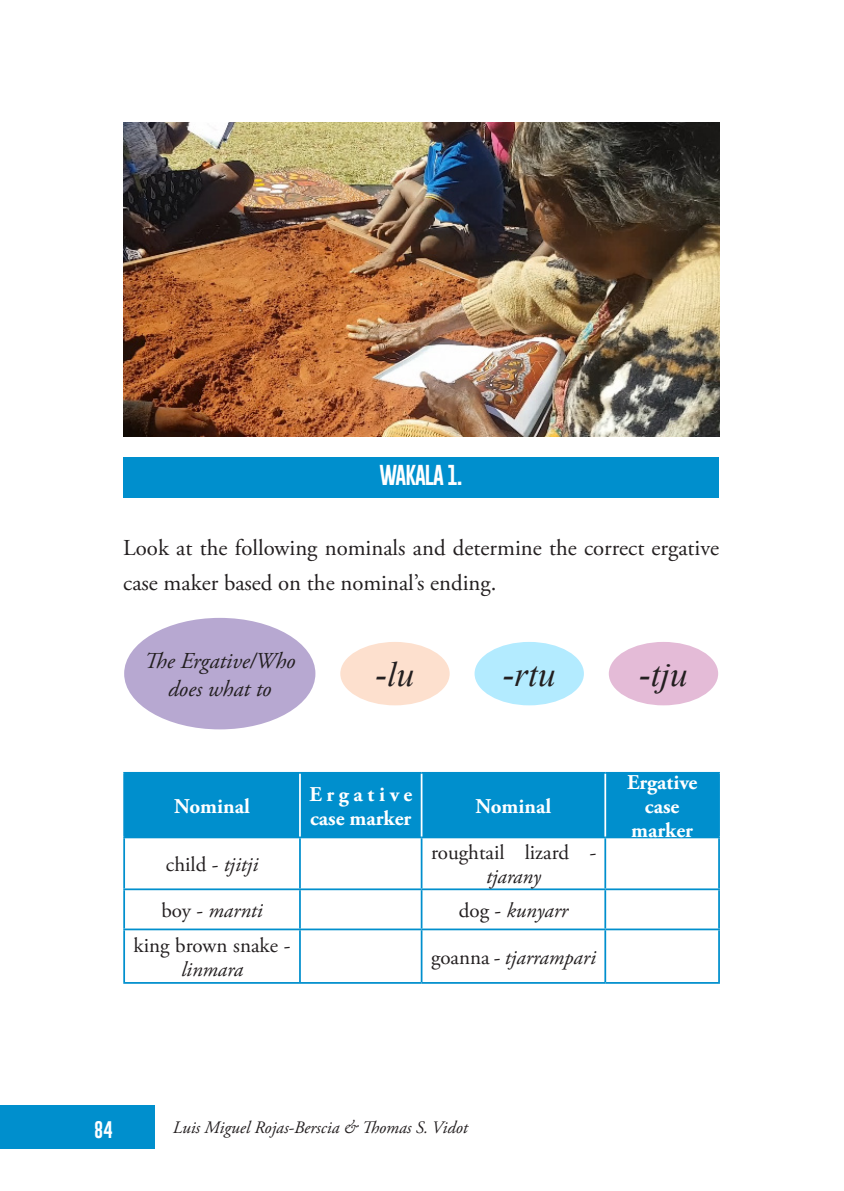
<style>
.page{position:relative;width:844px;height:1191px;background:#fff}
.page>*{position:absolute;margin:0;border:0;box-sizing:border-box;transform-origin:0 0}
.t1{font:italic 35px "Times New Roman";color:#231f20}
.t2{font:22.75px/35px "Adobe Garamond Pro";color:#231f20}
.t3{font:italic 22.75px/27.3px "Adobe Garamond Pro";color:#231f20;text-align:center}
.t4{font:21px/23.8px "Adobe Garamond Pro";color:#231f20;text-align:center}
.t5{font:700 21px/23.8px "Adobe Garamond Pro";color:#fff}
.t6{font:italic 21px "Adobe Garamond Pro";color:#231f20}
.SUBTITULO_1{font:21px "Gobold Uplow";letter-spacing:-.05em;color:#fff}
.t7{font:italic 17.5px "Adobe Garamond Pro";color:#231f20}
.t8{font:17.5px "Gobold Uplow";color:#fff}
.s1{font-style:italic}
.s2{font-style:normal}
</style>
<div class="page">
<div style="left:0;top:1105px;width:154px;height:43px;background:#008fcd"></div>
<div style="left:123px;top:457px;width:595px;height:40px;background:#008fcd"></div>
<div style="left:125px;top:773px;width:593px;height:63px;background:#008fcd"></div>
<hr style="left:123px;top:772px;width:177px;height:1px;background:#008fcd">
<hr style="left:123px;top:773px;width:2px;height:63px;background:#008fcd">
<hr style="left:300px;top:772px;width:121px;height:1px;background:#008fcd">
<hr style="left:421px;top:772px;width:184px;height:1px;background:#008fcd">
<hr style="left:605px;top:772px;width:114px;height:1px;background:#008fcd">
<hr style="left:718px;top:773px;width:1px;height:63px;background:#008fcd">
<hr style="left:123px;top:836px;width:177px;height:2px;background:#008fcd">
<hr style="left:123px;top:838px;width:2px;height:50px;background:#008fcd">
<hr style="left:300px;top:836px;width:121px;height:2px;background:#008fcd">
<hr style="left:299px;top:838px;width:2px;height:50px;background:#008fcd">
<hr style="left:421px;top:836px;width:184px;height:2px;background:#008fcd">
<hr style="left:420px;top:838px;width:2px;height:50px;background:#008fcd">
<hr style="left:605px;top:836px;width:114px;height:2px;background:#008fcd">
<hr style="left:604px;top:838px;width:2px;height:50px;background:#008fcd">
<hr style="left:718px;top:838px;width:1px;height:50px;background:#008fcd">
<hr style="left:123px;top:888px;width:177px;height:2px;background:#008fcd">
<hr style="left:123px;top:890px;width:2px;height:38px;background:#008fcd">
<hr style="left:300px;top:888px;width:121px;height:2px;background:#008fcd">
<hr style="left:299px;top:890px;width:2px;height:38px;background:#008fcd">
<hr style="left:421px;top:888px;width:184px;height:2px;background:#008fcd">
<hr style="left:420px;top:890px;width:2px;height:38px;background:#008fcd">
<hr style="left:605px;top:888px;width:114px;height:2px;background:#008fcd">
<hr style="left:604px;top:890px;width:2px;height:38px;background:#008fcd">
<hr style="left:718px;top:890px;width:1px;height:38px;background:#008fcd">
<hr style="left:123px;top:928px;width:177px;height:2px;background:#008fcd">
<hr style="left:123px;top:930px;width:2px;height:52px;background:#008fcd">
<hr style="left:300px;top:928px;width:121px;height:2px;background:#008fcd">
<hr style="left:299px;top:930px;width:2px;height:52px;background:#008fcd">
<hr style="left:421px;top:928px;width:184px;height:2px;background:#008fcd">
<hr style="left:420px;top:930px;width:2px;height:52px;background:#008fcd">
<hr style="left:605px;top:928px;width:114px;height:2px;background:#008fcd">
<hr style="left:604px;top:930px;width:2px;height:52px;background:#008fcd">
<hr style="left:718px;top:930px;width:1px;height:52px;background:#008fcd">
<hr style="left:123px;top:982px;width:177px;height:1px;background:#008fcd">
<hr style="left:300px;top:982px;width:121px;height:1px;background:#008fcd">
<hr style="left:421px;top:982px;width:184px;height:1px;background:#008fcd">
<hr style="left:605px;top:982px;width:114px;height:1px;background:#008fcd">
<hr style="left:299px;top:773px;width:2px;height:63px;background:#fff">
<hr style="left:420px;top:773px;width:2px;height:63px;background:#fff">
<hr style="left:604px;top:773px;width:2px;height:63px;background:#fff">
<img style="left:123px;top:123px;width:596px;height:314px">
<div style="left:124px;top:618px;width:191px;height:111px;background:#b7a8d1;border-radius:50%"></div>
<div style="left:340px;top:642px;width:109px;height:63px;background:#fde0ce;border-radius:50%"></div>
<div style="left:474px;top:642px;width:109px;height:63px;background:#b3ebff;border-radius:50%"></div>
<div style="left:608px;top:642px;width:110px;height:63px;background:#e4bbd7;border-radius:50%"></div>
<p class="SUBTITULO_1" style="left:379px;top:458px;width:85px">WAKALA 1.</p>
<p class="t2" style="left:123px;top:531px;width:597px">Look at the following nominals and determine the correct ergative case maker based on the nominal’s ending.</p>
<p class="t3" style="left:144px;top:648px;width:153px">The Ergative/Who does what to</p>
<p class="t1" style="left:375px;top:650px;width:40px">-lu</p>
<p class="t1" style="left:503px;top:650px;width:54px">-rtu</p>
<p class="t1" style="left:639px;top:650px;width:50px">-tju</p>
<p class="t5" style="left:174px;top:794px;width:77px">Nominal</p>
<p class="t5" style="left:309px;top:782px;width:104px">Ergative case marker</p>
<p class="t5" style="left:475px;top:794px;width:77px">Nominal</p>
<p class="t4" style="left:166px;top:853px;width:94px">child - <span class="s1">tjitji</span></p>
<p class="t4" style="left:431px;top:841px;width:166px">roughtail lizard <span class="s1">- tjarany</span></p>
<p class="t6" style="left:161px;top:897px;width:103px"><span class="s2">boy -</span> marnti</p>
<p class="t6" style="left:458px;top:897px;width:111px"><span class="s2">dog -</span> kunyarr</p>
<p class="t4" style="left:134px;top:934px;width:158px">king brown snake - <span class="s1">linmara</span></p>
<p class="t6" style="left:431px;top:944px;width:166px"><span class="s2">goanna -</span> tjarrampari</p>
<p class="t5" style="left:627px;top:770px;width:72px">Ergative</p>
<p class="t5" style="left:644px;top:794px;width:36px">case</p>
<p class="t5" style="left:631px;top:818px;width:63px">marker</p>
<p class="t8" style="left:94px;top:1115px;width:20px">84</p>
<p class="t7" style="left:173px;top:1116px;width:296px">Luis Miguel Rojas-Berscia &amp; Thomas S. Vidot</p>
</div>
